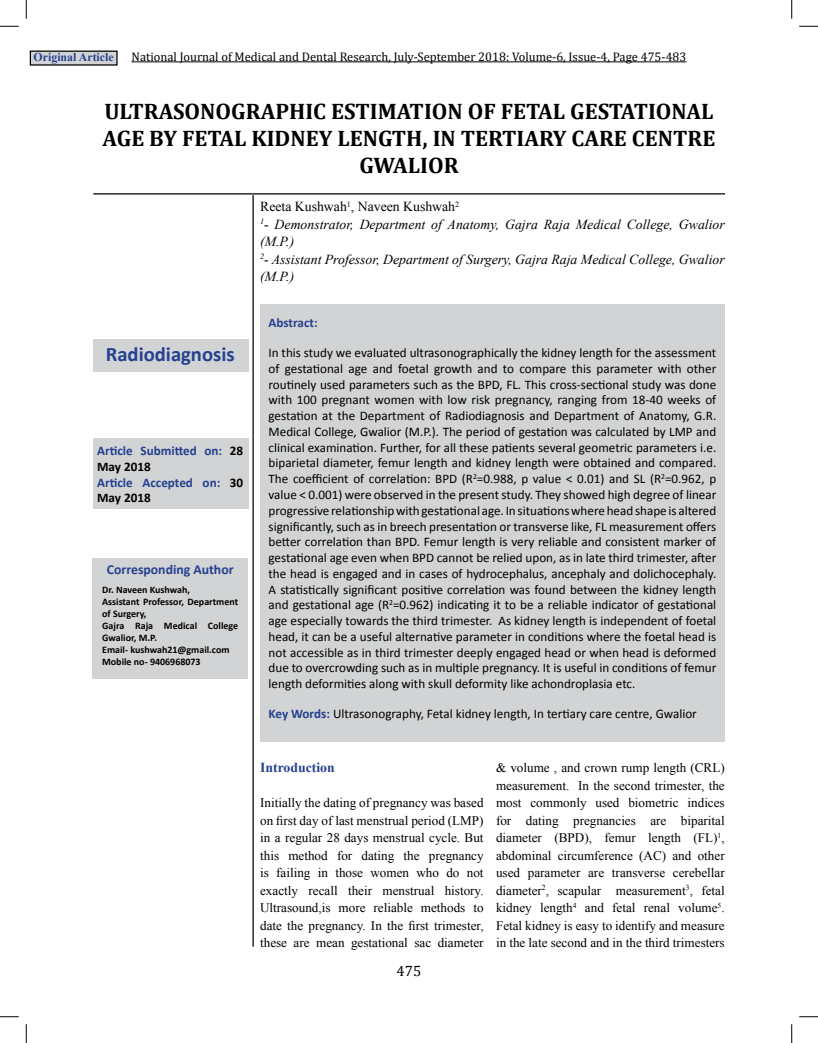
<style>
.page{position:relative;width:818px;height:1043px;background:#fff}
.page>*{position:absolute;margin:0;border:0;box-sizing:border-box;transform-origin:0 0}
.t1{font:700 22.5px/27px "Cambria";color:#000;text-align:center}
.t2{font:700 20.62px "Calibri";color:#25408f}
.t3{font:15px "Cambria";color:#000}
.t4{font:italic 13.75px/17.5px "Times New Roman";color:#000}
.t5{font:700 13.75px "Calibri";color:#25408f}
.t6{font:700 13.75px "Times New Roman";color:#25408f}
.t7{font:13.12px/15.8px "Calibri";color:#000;text-align:justify}
.t8{font:13.12px/17.5px "Times New Roman";color:#000;text-align:justify}
.t9{font:700 13.12px/15.8px "Calibri";color:#25408f}
.t10{font:12.5px "Cambria";color:#000}
.t11{font:700 11.88px "Times New Roman";color:#25408f}
.t12{font:700 10px/12px "Calibri";color:#000}
.s1{font-style:normal}
.s2{font-weight:700;color:#25408f}
.s3{color:#000}
</style>
<div class="page">
<hr style="left:131px;top:61px;width:555px;height:1px;background:#000">
<div style="left:260px;top:305px;width:464px;height:437px;background:#d1d3d4"></div>
<div style="left:93px;top:339px;width:155px;height:32px;background:#d1d3d4"></div>
<div style="left:93px;top:558px;width:155px;height:120px;background:#d1d3d4"></div>
<hr style="left:252px;top:195px;width:2px;height:751px;background:#000">
<hr style="left:93px;top:193px;width:632px;height:1px;background:#000">
<div style="left:30px;top:51px;width:87px;height:14px;background:#d1d3d4"></div>
<div style="left:30px;top:51px;width:88px;height:15px;border:1px solid #000"></div>
<div style="left:93px;top:439px;width:155px;height:70px;background:#d1d3d4"></div>
<svg style="left:0;top:25px;width:19px;height:2px"></svg>
<svg style="left:799px;top:25px;width:19px;height:2px"></svg>
<svg style="left:0;top:1016px;width:19px;height:1px"></svg>
<svg style="left:799px;top:1016px;width:19px;height:1px"></svg>
<svg style="left:25px;top:0;width:2px;height:19px"></svg>
<svg style="left:25px;top:1024px;width:2px;height:18px"></svg>
<svg style="left:791px;top:0;width:1px;height:19px"></svg>
<svg style="left:791px;top:1024px;width:1px;height:18px"></svg>
<p class="t10" style="left:131px;top:49px;width:556px">National Journal of Medical and Dental Research, July-September 2018: Volume-6, Issue-4, Page 475-483</p>
<h1 class="t1" style="left:103px;top:97px;width:614px">ULTRASONOGRAPHIC ESTIMATION OF FETAL GESTATIONAL<br>AGE BY FETAL KIDNEY LENGTH, IN TERTIARY CARE CENTRE<br>GWALIOR</h1>
<p class="t4" style="left:260px;top:198px;width:466px"><span class="s1">Reeta Kushwah</span><sup>1</sup><span class="s1">, Naveen Kushwah</span><sup>2<br></sup><sup>1</sup>- Demonstrator, Department of Anatomy, Gajra Raja Medical College, Gwalior (M.P.)<br><sup>2</sup>- Assistant Professor, Department of Surgery, Gajra Raja Medical College, Gwalior (M.P.)</p>
<p class="t9" style="left:268px;top:315px;width:51px">Abstract:</p>
<p class="t7" style="left:268px;top:345px;width:449px">In this study we evaluated ultrasonographically the kidney length for the assessment of gestational age and foetal growth and to compare this parameter with other routinely used parameters such as the BPD, FL. This cross-sectional study was done with 100 pregnant women with low risk pregnancy, ranging from 18-40 weeks of gestation at the Department of Radiodiagnosis and Department of Anatomy, G.R.<br>Medical College, Gwalior (M.P.). The period of gestation was calculated by LMP and clinical examination. Further, for all these patients several geometric parameters i.e. biparietal diameter, femur length and kidney length were obtained and compared.<br>The coefficient of correlation: BPD (R<sup>2</sup>=0.988, p value &lt; 0.01) and SL (R<sup>2</sup>=0.962, p value &lt; 0.001) were observed in the present study. They showed high degree of linear progressive relationship with gestational age. In situations where head shape is altered significantly, such as in breech presentation or transverse like, FL measurement offers better correlation than BPD. Femur length is very reliable and consistent marker of gestational age even when BPD cannot be relied upon, as in late third trimester, after the head is engaged and in cases of hydrocephalus, ancephaly and dolichocephaly.<br>A statistically significant positive correlation was found between the kidney length and gestational age (R<sup>2</sup>=0.962) indicating it to be a reliable indicator of gestational age especially towards the third trimester. As kidney length is independent of foetal head, it can be a useful alternative parameter in conditions where the foetal head is not accessible as in third trimester deeply engaged head or when head is deformed due to overcrowding such as in multiple pregnancy. It is useful in conditions of femur length deformities along with skull deformity like achondroplasia etc.</p>
<p class="t7" style="left:268px;top:706px;width:430px"><span class="s2">Key Words:</span> Ultrasonography, Fetal kidney length, In tertiary care centre, Gwalior</p>
<p class="t11" style="left:34px;top:49px;width:82px">Original Article</p>
<h2 class="t2" style="left:106px;top:340px;width:130px">Radiodiagnosis</h2>
<p class="t9" style="left:97px;top:443px;width:147px">Article Submitted on: <span class="s3">28<br>May 2018<br></span>Article Accepted on: <span class="s3">30<br>May 2018</span></p>
<p class="t5" style="left:107px;top:560px;width:128px">Corresponding Author</p>
<p class="t12" style="left:102px;top:583px;width:137px">Dr. Naveen Kushwah,<br>Assistant Professor, Department of Surgery,<br>Gajra Raja Medical College<br>Gwalior, M.P.<br>Email- kushwah21@gmail.com<br>Mobile no- 9406968073</p>
<p class="t6" style="left:260px;top:758px;width:76px">Introduction</p>
<p class="t8" style="left:260px;top:793px;width:225px">Initially the dating of pregnancy was based on first day of last menstrual period (LMP) in a regular 28 days menstrual cycle. But this method for dating the pregnancy is failing in those women who do not exactly recall their menstrual history.<br>Ultrasound,is more reliable methods to date the pregnancy. In the first trimester, these are mean gestational sac diameter</p>
<p class="t3" style="left:396px;top:961px;width:26px">475</p>
<p class="t8" style="left:496px;top:758px;width:230px">&amp; volume , and crown rump length (CRL) measurement. In the second trimester, the most commonly used biometric indices for dating pregnancies are biparital diameter (BPD), femur length (FL)<sup>1</sup>, abdominal circumference (AC) and other used parameter are transverse cerebellar diameter<sup>2</sup>, scapular measurement<sup>3</sup>, fetal kidney length<sup>4</sup> and fetal renal volume<sup>5</sup>.<br>Fetal kidney is easy to identify and measure in the late second and in the third trimesters</p>
</div>
